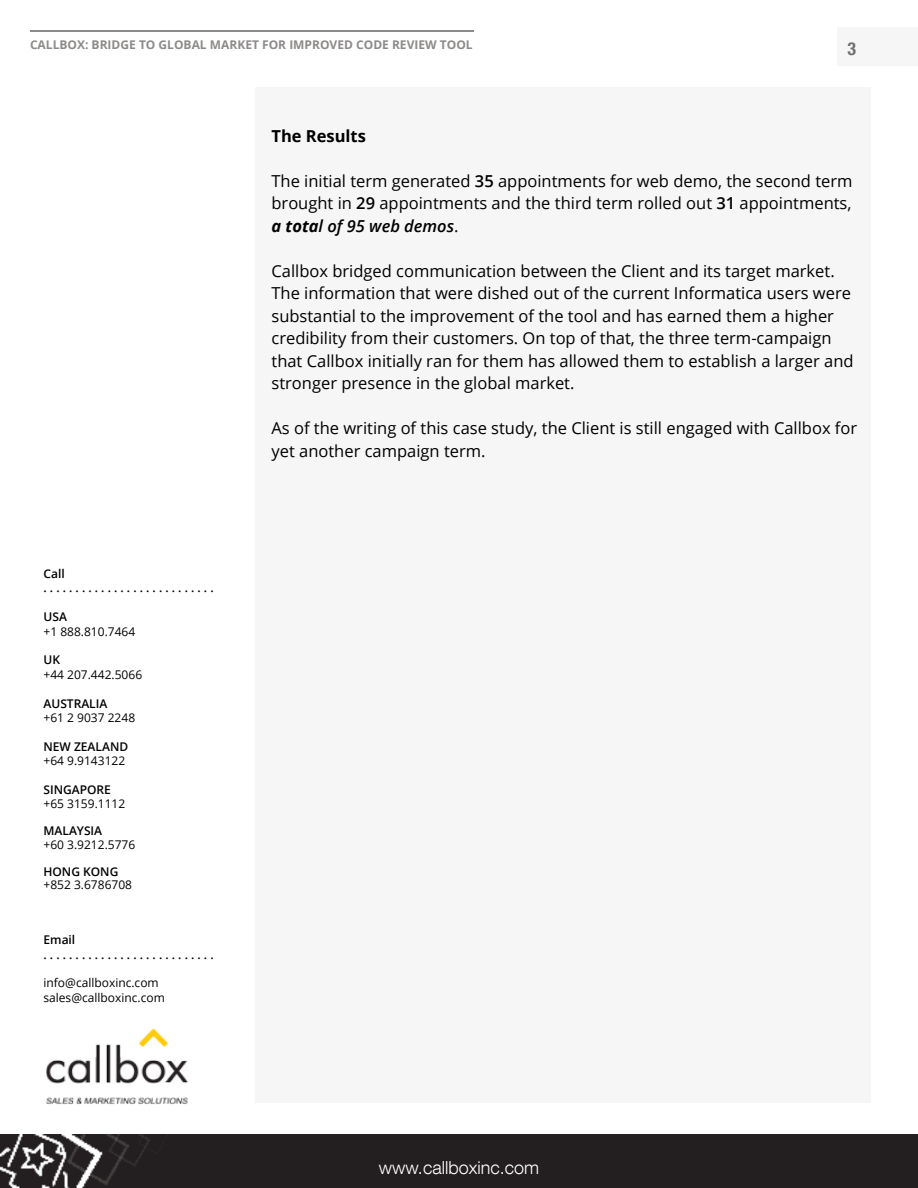
<style>
.page{position:relative;width:918px;height:1188px;background:#fff}
.page>*{position:absolute;margin:0;border:0;box-sizing:border-box;transform-origin:0 0}
.t1{font:300 18px "Helvetica Neue LT Com";color:#fff}
.t2{font:700 condensed 18px "Helvetica Neue LT Com";color:#6f7073}
.t3{font:16.5px/22.5px "Open Sans";color:#000}
.t4{font:700 16.5px "Open Sans";color:#000}
.t5{font:12px/14.4px "Open Sans";color:#000}
.t6{font:600 12px/14.4px "Open Sans";color:#000}
.t7{font:700 12px "Open Sans";color:#8d8b8a}
.s1{font-weight:600}
.s2{font-weight:700;font-style:italic}
.s3{font-weight:600;font-style:italic}
</style>
<div class="page">
<div style="left:837px;top:27px;width:81px;height:39px;background:#f6f6f6"></div>
<div style="left:0;top:1135px;width:918px;height:53px;background:#231f20"></div>
<div style="left:255px;top:87px;width:616px;height:1015px;background:#f6f6f6"></div>
<hr style="left:30px;top:30px;width:444px;height:2px;background:#8d8b8a">
<img style="left:46px;top:1028px;width:142px;height:77px">
<p class="t7" style="left:30px;top:36px;width:444px">CALLBOX: BRIDGE TO GLOBAL MARKET FOR IM PROVED CODE REVIEW TOOL</p>
<p class="t2" style="left:848px;top:38px;width:10px">3</p>
<p class="t6" style="left:44px;top:566px;width:172px">Call<br>. . . . . . . . . . . . . . . . . . . . . . . . . . .</p>
<p class="t6" style="left:44px;top:609px;width:25px">USA</p>
<p class="t5" style="left:44px;top:624px;width:93px">+1 888.810.7464</p>
<p class="t6" style="left:44px;top:653px;width:18px">UK</p>
<p class="t5" style="left:44px;top:667px;width:100px">+44 207.442.5066</p>
<p class="t6" style="left:44px;top:696px;width:65px">AUSTRALIA</p>
<p class="t5" style="left:44px;top:710px;width:93px">+61 2 9037 2248</p>
<p class="t6" style="left:44px;top:739px;width:86px">NEW ZEALAND</p>
<p class="t5" style="left:44px;top:753px;width:83px">+64 9.9143122</p>
<p class="t6" style="left:44px;top:782px;width:69px">SINGAPORE</p>
<p class="t5" style="left:44px;top:797px;width:83px">+65 3159.1112</p>
<p class="t6" style="left:44px;top:824px;width:60px">MALAYSIA</p>
<p class="t5" style="left:44px;top:837px;width:93px">+60 3.9212.5776</p>
<p class="t6" style="left:44px;top:864px;width:76px">HONG KONG</p>
<p class="t5" style="left:44px;top:878px;width:90px">+852 3.6786708</p>
<p class="t6" style="left:44px;top:932px;width:172px">Email<br>. . . . . . . . . . . . . . . . . . . . . . . . . . .</p>
<p class="t5" style="left:44px;top:976px;width:123px">info@callboxinc.com sales@callboxinc.com</p>
<p class="t4" style="left:272px;top:124px;width:96px">THE RESULTS</p>
<p class="t3" style="left:272px;top:169px;width:583px;text-align:justify">The initial term generated <span class="s1">35</span> appointments for web demo, the second term brought in <span class="s1">29</span> appointments and the third term rolled out <span class="s1">31</span> appointments, <span class="s2">a tota</span><span class="s3">l of 95 web demos</span>.</p>
<p class="t3" style="left:272px;top:259px;width:584px">Callbox bridged communication between the Client and its target market.<br>The information that were dished out of the current Informatica users were substantial to the improvement of the tool and has earned them a higher credibility from their customers. On top of that, the three term-campaign that Callbox initially ran for them has allowed them to establish a larger and stronger presence in the global market.</p>
<p class="t3" style="left:272px;top:416px;width:587px">As of the writing of this case study, the Client is still engaged with Callbox for yet another campaign term.</p>
<p class="t1" style="left:379px;top:1156px;width:162px">www.callboxinc.com</p>
</div>
